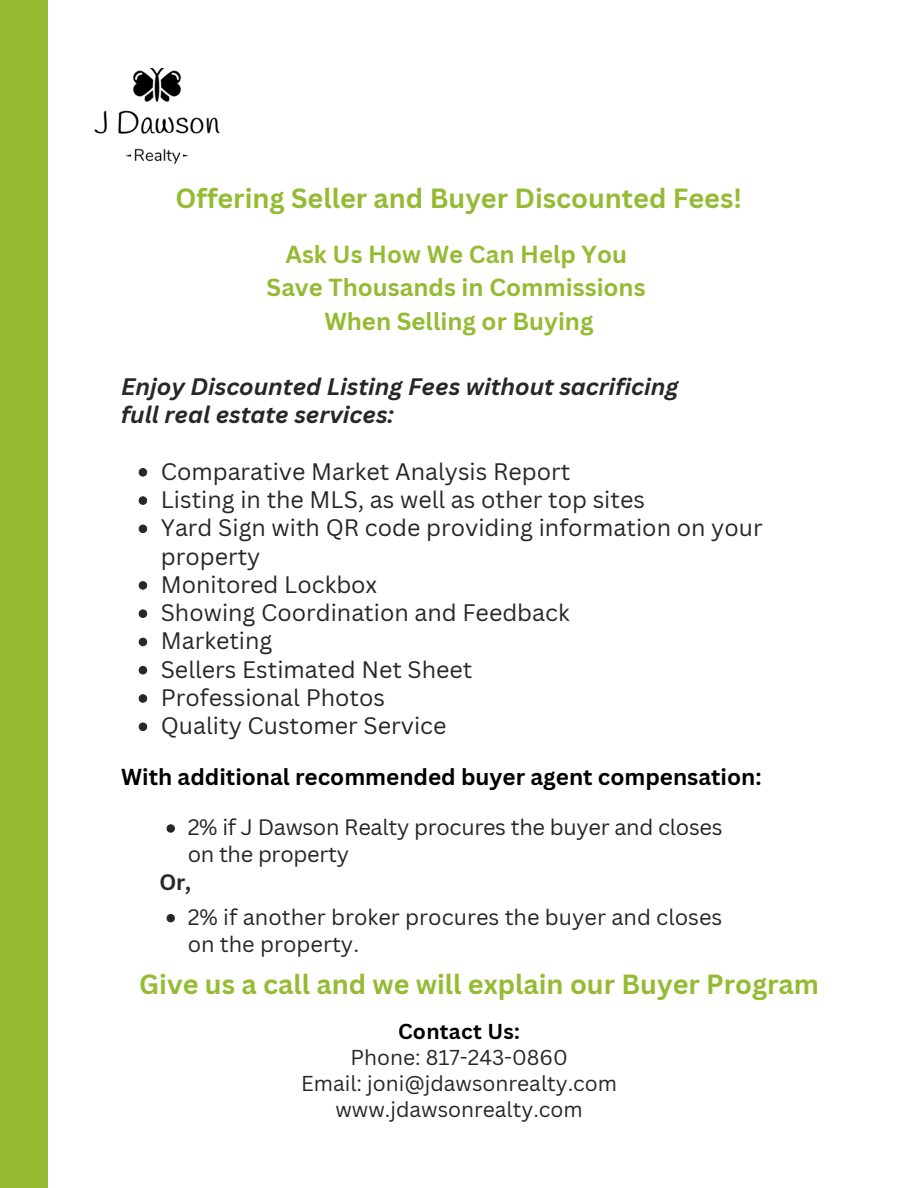
<style>
.page{position:relative;width:918px;height:1188px;background:#fff}
.page>*{position:absolute;margin:0;border:0;box-sizing:border-box;transform-origin:0 0}
.t1{font:700 27px "Canva Sans";color:#95bb33}
.t2{font:700 24px "Canva Sans";color:#95bb33}
.t3{font:23.25px/28.2px "Canva Sans";color:#272727}
.t4{font:italic 700 23.25px/28.2px "Canva Sans";color:#272727}
.t5{font:700 22.5px "Canva Sans";color:#000}
.t6{font:21.75px/27px "Canva Sans";color:#272727}
.t7{font:700 21.75px "Canva Sans";color:#272727}
.t8{font:21px "Canva Sans";color:#272727}
.t9{font:700 21px "Canva Sans";letter-spacing:.015em;color:#000}
</style>
<div class="page">
<div style="left:0;top:0;width:48px;height:1188px;background:#95bb33"></div>
<img style="left:94px;top:68px;width:126px;height:96px">
<svg style="left:138px;top:468px;width:9px;height:9px"></svg>
<svg style="left:138px;top:496px;width:9px;height:9px"></svg>
<svg style="left:138px;top:524px;width:9px;height:9px"></svg>
<svg style="left:138px;top:581px;width:9px;height:9px"></svg>
<svg style="left:138px;top:609px;width:9px;height:9px"></svg>
<svg style="left:138px;top:637px;width:9px;height:9px"></svg>
<svg style="left:138px;top:666px;width:9px;height:9px"></svg>
<svg style="left:138px;top:694px;width:9px;height:9px"></svg>
<svg style="left:138px;top:722px;width:9px;height:9px"></svg>
<svg style="left:166px;top:914px;width:9px;height:9px"></svg>
<svg style="left:166px;top:824px;width:9px;height:9px"></svg>
<p class="t1" style="left:176px;top:179px;width:568px">Offering Seller and Buyer Discounted Fees!</p>
<h1 class="t2" style="left:285px;top:237px;width:343px">Ask Us How We Can Help You</h1>
<h2 class="t2" style="left:267px;top:271px;width:381px">Save Thousands in Commissions</h2>
<h2 class="t2" style="left:324px;top:305px;width:271px">When Selling or Buying</h2>
<h2 class="t4" style="left:121px;top:372px;width:559px">Enjoy Discounted Listing Fees without sacrificing full real estate services:</h2>
<p class="t3" style="left:161px;top:457px;width:411px">Comparative Market Analysis Report</p>
<p class="t3" style="left:161px;top:485px;width:486px">Listing in the MLS, as well as other top sites</p>
<p class="t3" style="left:161px;top:513px;width:603px">Yard Sign with QR code providing information on your property</p>
<p class="t3" style="left:161px;top:570px;width:218px">Monitored Lockbox</p>
<p class="t3" style="left:161px;top:598px;width:410px">Showing Coordination and Feedback</p>
<p class="t3" style="left:161px;top:626px;width:113px">Marketing</p>
<p class="t3" style="left:161px;top:655px;width:313px">Sellers Estimated Net Sheet</p>
<p class="t3" style="left:161px;top:683px;width:226px">Professional Photos</p>
<p class="t3" style="left:161px;top:711px;width:287px">Quality Customer Service</p>
<h2 class="t5" style="left:121px;top:761px;width:642px">With additional recommended buyer agent compensation:</h2>
<h1 class="t6" style="left:188px;top:814px;width:536px">2% if J Dawson Realty procures the buyer and closes on the property</h1>
<p class="t7" style="left:160px;top:867px;width:33px">Or,</p>
<p class="t6" style="left:188px;top:903px;width:536px">2% if another broker procures the buyer and closes on the property.</p>
<p class="t1" style="left:139px;top:965px;width:681px">Give us a call and we will explain our Buyer Program</p>
<h2 class="t9" style="left:398px;top:1016px;width:123px">Contact Us:</h2>
<p class="t8" style="left:350px;top:1042px;width:219px">Phone: 817-243-0860</p>
<h3 class="t8" style="left:301px;top:1068px;width:317px">Email: joni@jdawsonrealty.com</h3>
<h2 class="t8" style="left:336px;top:1094px;width:249px">www.jdawsonrealty.com</h2>
</div>
